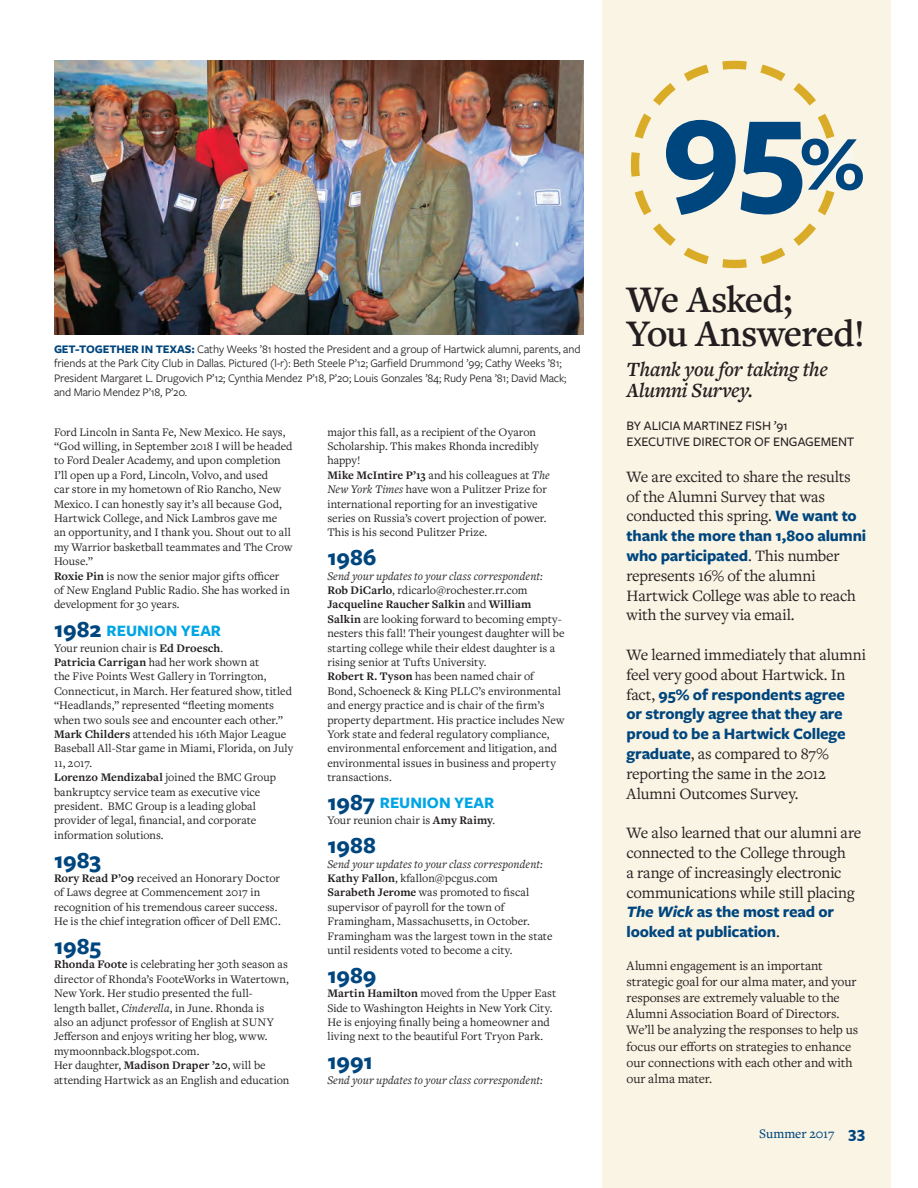
<style>
.page{position:relative;width:918px;height:1188px;background:#fff}
.page>*{position:absolute;margin:0;border:0;box-sizing:border-box;transform-origin:0 0}
.t1{font:700 138.9px "Freight Sans Pro";color:#00467e}
.t2{font:600 39px/34.5px "Freight Text Pro";letter-spacing:-.025em;color:#231f20}
.t3{font:700 24px "Freight Sans Pro";color:#00467e}
.t4{font:italic 600 21px/21px "Freight Text Pro";letter-spacing:-.015em;color:#231f20}
.t5{font:16.5px/19.8px "Freight Text Pro";letter-spacing:-.015em;color:#231f20}
.t6{font:700 16.5px/19.8px "Freight Sans Pro";letter-spacing:-.01em;color:#00467e}
.t7{font:700 16.5px "Freight Sans Pro";color:#00a5e3}
.t8{font:13.5px/16.2px "Freight Text Pro";letter-spacing:-.005em;color:#231f20}
.t9{font:500 13.5px/16.2px "Freight Sans Pro";letter-spacing:-.005em;color:#231f20}
.t10{font:500 13.5px "Freight Text Pro";letter-spacing:-.005em;color:#00467e}
.t11{font:12px/14.4px "Freight Text Pro";color:#231f20}
.t12{font:12px/14.4px "Freight Sans Pro";letter-spacing:-.01em;color:#231f20}
.t13{font:italic 12px "Freight Text Pro";letter-spacing:.005em;color:#231f20}
.s1{font-weight:700;color:#00467e}
.s2{font-weight:700}
.s3{font-size:24px;color:#00467e}
.s4{font-style:italic}
.s5{font-size:76.95px}
.s6{font-family:"Freight Sans Pro";font-weight:700;color:#00467e}
.s7{font-family:"Freight Text Pro";font-weight:400;color:#231f20}
.s8{font-family:"Freight Sans Pro";font-weight:700;font-size:16.5px}
</style>
<div class="page">
<div style="left:603px;top:0;width:288px;height:1188px;background:#faf4e5"></div>
<img style="left:54px;top:61px;width:530px;height:274px">
<svg style="left:630px;top:60px;width:205px;height:209px"></svg>
<div style="left:814px;top:150px;width:39px;height:29px;background:#f7f6ef"></div>
<p class="t12" style="left:54px;top:341px;width:528px"><span class="s1">GET-TOGETHER IN TEXAS:</span> Cathy Weeks ’81 hosted the President and a group of Hartwick alumni, parents, and friends at the Park City Club in Dallas. Pictured (l-r): Beth Steele P’12; Garfield Drummond ’99; Cathy Weeks ’81; President Margaret L. Drugovich P’12; Cynthia Mendez P’18, P’20; Louis Gonzales ’84; Rudy Pena ’81; David Mack; and Mario Mendez P’18, P’20.</p>
<p class="t11" style="left:54px;top:424px;width:240px">Ford Lincoln in Santa Fe, New Mexico. He says, “God willing, in September 2018 I will be headed to Ford Dealer Academy, and upon completion I’ll open up a Ford, Lincoln, Volvo, and used<br>car store in my hometown of Rio Rancho, New Mexico. I can honestly say it’s all because God, Hartwick College, and Nick Lambros gave me<br>an opportunity, and I thank you. Shout out to all my Warrior basketball teammates and The Crow House.”<br><span class="s2">Roxie Pin</span> is now the senior major gifts officer<br>of New England Public Radio. She has worked in development for 30 years.</p>
<h3 class="t7" style="left:54px;top:619px;width:169px"><span class="s3">1982</span> REUNION YEAR</h3>
<p class="t11" style="left:54px;top:640px;width:241px">Your reunion chair is <span class="s2">Ed Droesch</span>.<br><span class="s2">Patricia Carrigan</span> had her work shown at<br>the Five Points West Gallery in Torrington, Connecticut, in March. Her featured show, titled “Headlands,” represented “fleeting moments when two souls see and encounter each other.” <span class="s2">Mark Childers</span> attended his 16th Major League Baseball All-Star game in Miami, Florida, on July 11, 2017.<br><span class="s2">Lorenzo Mendizabal</span> joined the BMC Group bankruptcy service team as executive vice president. BMC Group is a leading global provider of legal, financial, and corporate information solutions.</p>
<h3 class="t3" style="left:54px;top:843px;width:49px">1983</h3>
<p class="t11" style="left:54px;top:870px;width:228px"><span class="s2">Rory Read P’09</span> received an Honorary Doctor of Laws degree at Commencement 2017 in recognition of his tremendous career success.<br>He is the chief integration officer of Dell EMC.</p>
<h3 class="t3" style="left:54px;top:930px;width:49px">1985</h3>
<p class="t11" style="left:54px;top:957px;width:237px"><span class="s2">Rhonda Foote</span> is celebrating her 30th season as director of Rhonda’s FooteWorks in Watertown, New York. Her studio presented the full-<br>length ballet, <span class="s4">Cinderella</span>, in June. Rhonda is<br>also an adjunct professor of English at SUNY Jefferson and enjoys writing her blog, www. mymoonnback.blogspot.com.<br>Her daughter, <span class="s2">Madison Draper ’20</span>, will be attending Hartwick as an English and education</p>
<p class="t11" style="left:327px;top:424px;width:224px">major this fall, as a recipient of the Oyaron Scholarship. This makes Rhonda incredibly happy!<br><span class="s2">Mike McIntire P’13</span> and his colleagues at <span class="s4">The New York Times</span> have won a Pulitzer Prize for international reporting for an investigative series on Russia’s covert projection of power.<br>This is his second Pulitzer Prize.</p>
<h3 class="t3" style="left:327px;top:541px;width:51px">1986</h3>
<p class="t11" style="left:327px;top:568px;width:239px"><span class="s4">Send your updates to your class correspondent:<br></span><span class="s2">Rob DiCarlo</span>, rdicarlo@rochester.rr.com <span class="s2">Jacqueline Raucher Salkin</span> and <span class="s2">William Salkin</span> are looking forward to becoming empty&shy;nesters this fall! Their youngest daughter will be starting college while their eldest daughter is a rising senior at Tufts University.<br><span class="s2">Robert R. Tyson</span> has been named chair of Bond, Schoeneck &amp; King PLLC’s environmental and energy practice and is chair of the firm’s property department. His practice includes New York state and federal regulatory compliance, environmental enforcement and litigation, and environmental issues in business and property transactions.</p>
<h3 class="t7" style="left:327px;top:792px;width:169px"><span class="s3">1987</span> REUNION YEAR</h3>
<p class="t11" style="left:327px;top:813px;width:169px">Your reunion chair is <span class="s2">Amy Raimy</span>.</p>
<h3 class="t3" style="left:327px;top:829px;width:50px">1988</h3>
<p class="t11" style="left:327px;top:856px;width:227px"><span class="s4">Send your updates to your class correspondent:<br></span><span class="s2">Kathy Fallon</span>, kfallon@pcgus.com<br><span class="s2">Sarabeth Jerome</span> was promoted to fiscal supervisor of payroll for the town of Framingham, Massachusetts, in October.<br>Framingham was the largest town in the state until residents voted to become a city.</p>
<h3 class="t3" style="left:327px;top:958px;width:51px">1989</h3>
<p class="t11" style="left:327px;top:986px;width:230px"><span class="s2">Martin Hamilton</span> moved from the Upper East Side to Washington Heights in New York City.<br>He is enjoying finally being a homeowner and living next to the beautiful Fort Tryon Park.</p>
<h3 class="t3" style="left:327px;top:1045px;width:47px">1991</h3>
<p class="t13" style="left:327px;top:1072px;width:217px">Send your updates to your class correspondent:</p>
<h1 class="t1" style="left:662px;top:48px;width:204px">95<span class="s5">%</span></h1>
<h2 class="t2" style="left:627px;top:281px;width:240px">We Asked;<br>You Answered!</h2>
<h3 class="t4" style="left:627px;top:358px;width:203px">Thank you for taking the<br>Alumni Survey.</h3>
<p class="t9" style="left:627px;top:417px;width:229px">BY ALICIA MARTINEZ FISH ’91<br>EXECUTIVE DIRECTOR OF ENGAGEMENT</p>
<h3 class="t5" style="left:627px;top:466px;width:232px">We are excited to share the results of the Alumni Survey that was conducted this spring. <span class="s6">We want to</span></h3>
<h3 class="t6" style="left:627px;top:525px;width:241px">thank the more than 1,800 alumni who participated<span class="s7">. This number</span></h3>
<h3 class="t5" style="left:627px;top:565px;width:231px">represents 16% of the alumni<br>Hartwick College was able to reach with the survey via email.</h3>
<h3 class="t5" style="left:627px;top:644px;width:241px">We learned immediately that alumni feel very good about Hartwick. In</h3>
<h3 class="t6" style="left:627px;top:684px;width:221px"><span class="s7">fact,</span> 95% of respondents agree or strongly agree that they are proud to be a Hartwick College</h3>
<h3 class="t5" style="left:627px;top:743px;width:204px"><span class="s6">graduate</span>, as compared to 87% reporting the same in the 2012<br>Alumni Outcomes Survey.</h3>
<h3 class="t5" style="left:627px;top:822px;width:236px">We also learned that our alumni are connected to the College through<br>a range of increasingly electronic communications while still placing</h3>
<h3 class="t6" style="left:627px;top:902px;width:209px"><span class="s4">The Wick</span> as the most read or looked at publication<span class="s7">.</span></h3>
<p class="t8" style="left:627px;top:957px;width:233px">Alumni engagement is an important strategic goal for our alma mater, and your responses are extremely valuable to the Alumni Association Board of Directors.<br>We’ll be analyzing the responses to help us focus our efforts on strategies to enhance our connections with each other and with our alma mater.</p>
<p class="t10" style="left:759px;top:1125px;width:107px">Summer 2017 <span class="s8">33</span></p>
</div>
